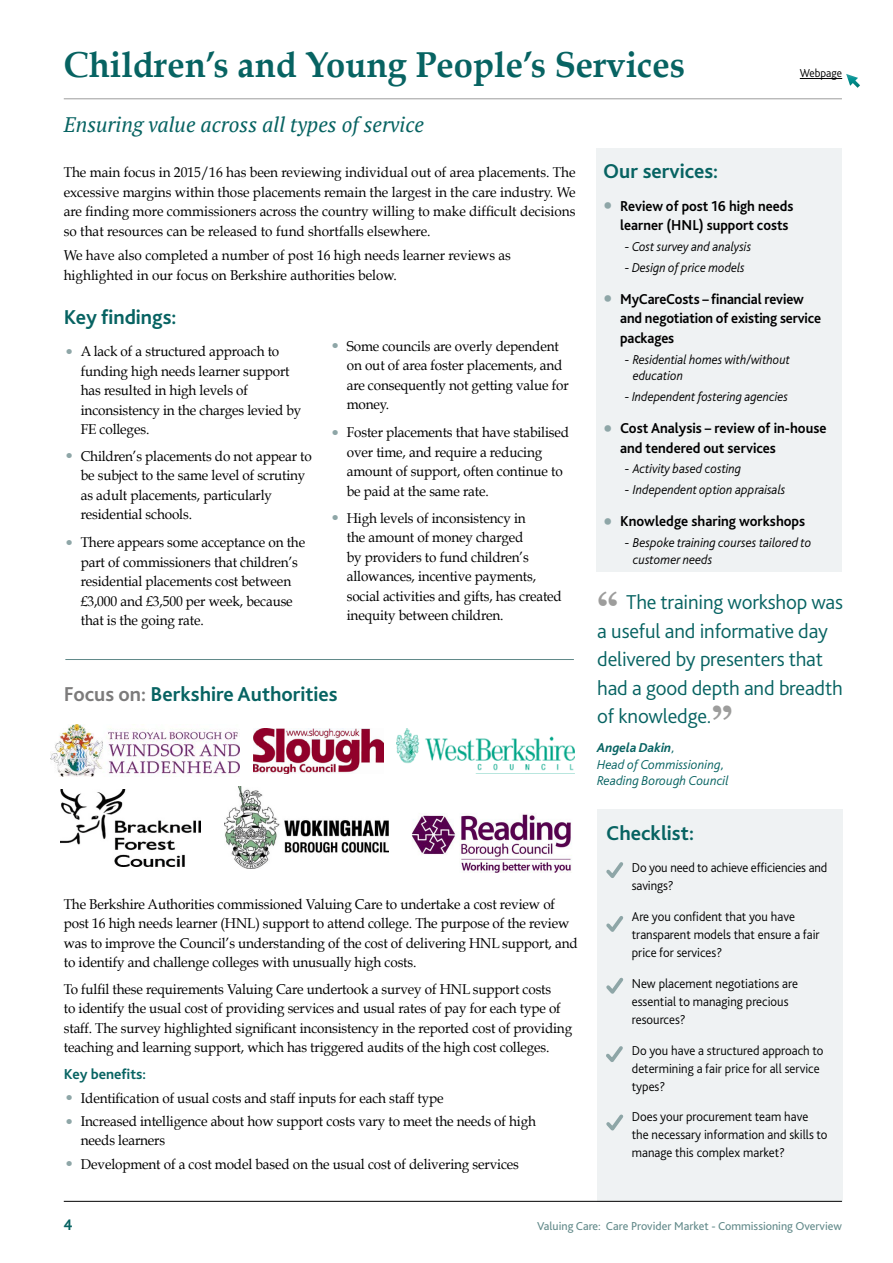
<style>
.page{position:relative;width:893px;height:1263px;background:#fff}
.page>*{position:absolute;margin:0;border:0;box-sizing:border-box;transform-origin:0 0}
.t1{font:700 36px "Book Antiqua";color:#076362;scale:.96 1}
.t2{font:300 21px/28.5px "Bliss 2";letter-spacing:-.01em;color:#076362}
.t3{font:700 21px "Bliss 2";color:#076362}
.t4{font:italic 21px "PT Serif";color:#076362}
.t5{font:700 15px/19.5px "Bliss 2";color:#000;scale:.95 1}
.t6{font:700 15px/19.5px "Bliss 2";color:#000;scale:.96 1}
.t7{font:700 15px "Bliss 2";color:#076362}
.t8{font:700 15px "PT Sans";color:#076362}
.t9{font:14.25px/19.5px "Book Antiqua";letter-spacing:-.01em;color:#000;scale:.95 1}
.t10{font:300 13.5px/18px "Bliss 2";color:#000;scale:.95 1}
.t11{font:italic 300 13.5px/16.5px "Bliss";color:#000;scale:.95 1}
.t12{font:italic 300 13.5px/16.5px "Bliss";color:#000;scale:.96 1}
.t13{font:italic 300 13.5px/16.2px "Bliss";color:#076362}
.t14{font:12px "Bliss 2";color:#618989}
.t15{font:300 12px "Bliss 2";color:#000;scale:.95 1}
.s1{font-family:"PT Sans";font-size:21px;color:#8ea6a7}
.s2{font-family:"Georgia";font-weight:700;font-size:42px;color:#9d9d9c}
.s3{font-weight:700}
.s4{font-weight:700;font-size:18px;color:#8ea6a7}
.s5{color:#7c7b7b}
</style>
<div class="page">
<div style="left:597px;top:809px;width:245px;height:393px;background:#eff2f3"></div>
<hr style="left:64px;top:98px;width:778px;height:1px;background:#9d9d9c">
<hr style="left:64px;top:1201px;width:778px;height:1px;background:#000">
<hr style="left:65px;top:659px;width:509px;height:1px;background:#618989">
<div style="left:597px;top:148px;width:245px;height:424px;background:#eff2f3"></div>
<svg style="left:606px;top:977px;width:18px;height:17px"></svg>
<svg style="left:606px;top:916px;width:18px;height:16px"></svg>
<svg style="left:606px;top:862px;width:17px;height:16px"></svg>
<svg style="left:606px;top:1046px;width:17px;height:16px"></svg>
<svg style="left:606px;top:1114px;width:18px;height:17px"></svg>
<svg style="left:842px;top:74px;width:18px;height:14px"></svg>
<hr style="left:800px;top:78px;width:42px;height:1px;background:#000">
<img style="left:50px;top:724px;width:189px;height:52px">
<img style="left:253px;top:728px;width:131px;height:46px">
<img style="left:397px;top:728px;width:177px;height:43px">
<img style="left:61px;top:790px;width:140px;height:77px">
<img style="left:224px;top:787px;width:165px;height:82px">
<img style="left:411px;top:814px;width:161px;height:59px">
<h1 class="t1" style="left:64px;top:44px;width:649px">Children’s and Young People’s Services</h1>
<h2 class="t4" style="left:64px;top:111px;width:362px">Ensuring value across all types of service</h2>
<p class="t9" style="left:64px;top:163px;width:540px;text-align:justify">The main focus in 2015/16 has been reviewing individual out of area placements. The excessive margins within those placements remain the largest in the care industry. We are finding more commissioners across the country willing to make difficult decisions so that resources can be released to fund shortfalls elsewhere.</p>
<p class="t9" style="left:64px;top:245px;width:472px;line-height:20.2px">We have also completed a number of post 16 high needs learner reviews as highlighted in our focus on Berkshire authorities below.</p>
<p class="t15" style="left:800px;top:65px;width:46px">Webpage</p>
<h2 class="t3" style="left:603px;top:158px;width:117px">Our services:</h2>
<p class="t5" style="left:620px;top:196px;width:184px;text-indent:-17px"><span class="s1">•</span> Review of post 16 high needs learner (HNL) support costs</p>
<p class="t11" style="left:624px;top:239px;width:135px">- Cost survey and analysis</p>
<p class="t11" style="left:624px;top:259px;width:128px">- Design of price models</p>
<p class="t5" style="left:620px;top:289px;width:213px;text-indent:-17px"><span class="s1">•</span> MyCareCosts – financial review and negotiation of existing service packages</p>
<p class="t11" style="left:633px;top:351px;width:167px;text-indent:-9px">- Residential homes with/without education</p>
<p class="t11" style="left:624px;top:389px;width:174px">- Independent fostering agencies</p>
<p class="t6" style="left:620px;top:418px;width:217px;text-indent:-17px"><span class="s1">•</span> Cost Analysis – review of in-house and tendered out services</p>
<p class="t12" style="left:624px;top:461px;width:123px">- Activity based costing</p>
<p class="t12" style="left:624px;top:482px;width:169px">- Independent option appraisals</p>
<p class="t6" style="left:603px;top:511px;width:212px"><span class="s1">•</span> Knowledge sharing workshops</p>
<p class="t12" style="left:633px;top:535px;width:188px;text-indent:-9px">- Bespoke training courses tailored to customer needs</p>
<h2 class="t2" style="left:597px;top:588px;width:247px"><span class="s2">“</span> The training workshop was a useful and informative day delivered by presenters that had a good depth and breadth of knowledge.<span class="s2">”</span></h2>
<p class="t13" style="left:597px;top:740px;width:133px"><span class="s3">Angela Dakin</span>,<br>Head of Commissioning,<br>Reading Borough Council</p>
<h2 class="t3" style="left:64px;top:304px;width:114px">Key findings:</h2>
<p class="t9" style="left:81px;top:341px;width:234px;text-indent:-17px"><span class="s4">•</span> A lack of a structured approach to funding high needs learner support has resulted in high levels of inconsistency in the charges levied by<br>FE colleges.</p>
<p class="t9" style="left:81px;top:446px;width:245px;text-indent:-17px"><span class="s4">•</span> Children’s placements do not appear to be subject to the same level of scrutiny as adult placements, particularly residential schools.</p>
<p class="t9" style="left:81px;top:533px;width:238px;text-indent:-17px"><span class="s4">•</span> There appears some acceptance on the part of commissioners that children’s residential placements cost between £3,000 and £3,500 per week, because that is the going rate.</p>
<p class="t9" style="left:347px;top:336px;width:235px;text-indent:-17px"><span class="s4">•</span> Some councils are overly dependent on out of area foster placements, and are consequently not getting value for money.</p>
<p class="t9" style="left:347px;top:423px;width:235px;text-indent:-17px"><span class="s4">•</span> Foster placements that have stabilised over time, and require a reducing amount of support, often continue to be paid at the same rate.</p>
<p class="t9" style="left:347px;top:508px;width:228px;text-indent:-17px"><span class="s4">•</span> High levels of inconsistency in<br>the amount of money charged<br>by providers to fund children’s allowances, incentive payments, social activities and gifts, has created inequity between children.</p>
<h2 class="t3" style="left:64px;top:681px;width:276px"><span class="s5">Focus on:</span> Berkshire Authorities</h2>
<p class="t9" style="left:64px;top:895px;width:543px;line-height:19px">The Berkshire Authorities commissioned Valuing Care to undertake a cost review of post 16 high needs learner (HNL) support to attend college. The purpose of the review was to improve the Council’s understanding of the cost of delivering HNL support, and to identify and challenge colleges with unusually high costs.</p>
<p class="t9" style="left:64px;top:980px;width:537px">To fulfil these requirements Valuing Care undertook a survey of HNL support costs<br>to identify the usual cost of providing services and usual rates of pay for each type of staff. The survey highlighted significant inconsistency in the reported cost of providing teaching and learning support, which has triggered audits of the high cost colleges.</p>
<p class="t7" style="left:64px;top:1065px;width:84px">Key benefits:</p>
<p class="t9" style="left:64px;top:1088px;width:401px"><span class="s4">•</span> Identification of usual costs and staff inputs for each staff type</p>
<p class="t9" style="left:81px;top:1112px;width:481px;line-height:18.8px;text-indent:-17px"><span class="s4">•</span> Increased intelligence about how support costs vary to meet the needs of high needs learners</p>
<p class="t9" style="left:64px;top:1154px;width:481px"><span class="s4">•</span> Development of a cost model based on the usual cost of delivering services</p>
<h2 class="t3" style="left:606px;top:820px;width:89px">Checklist:</h2>
<p class="t10" style="left:632px;top:858px;width:207px">Do you need to achieve efficiencies and savings?</p>
<p class="t10" style="left:632px;top:907px;width:199px">Are you confident that you have transparent models that ensure a fair price for services?</p>
<p class="t10" style="left:632px;top:974px;width:176px">New placement negotiations are essential to managing precious resources?</p>
<p class="t10" style="left:632px;top:1041px;width:203px">Do you have a structured approach to determining a fair price for all service types?</p>
<p class="t10" style="left:632px;top:1107px;width:208px">Does your procurement team have the necessary information and skills to manage this complex market?</p>
<p class="t8" style="left:64px;top:1214px;width:10px">4</p>
<p class="t14" style="left:537px;top:1218px;width:306px">Valuing Care: Care Provider Market - Commissioning Overview</p>
</div>
